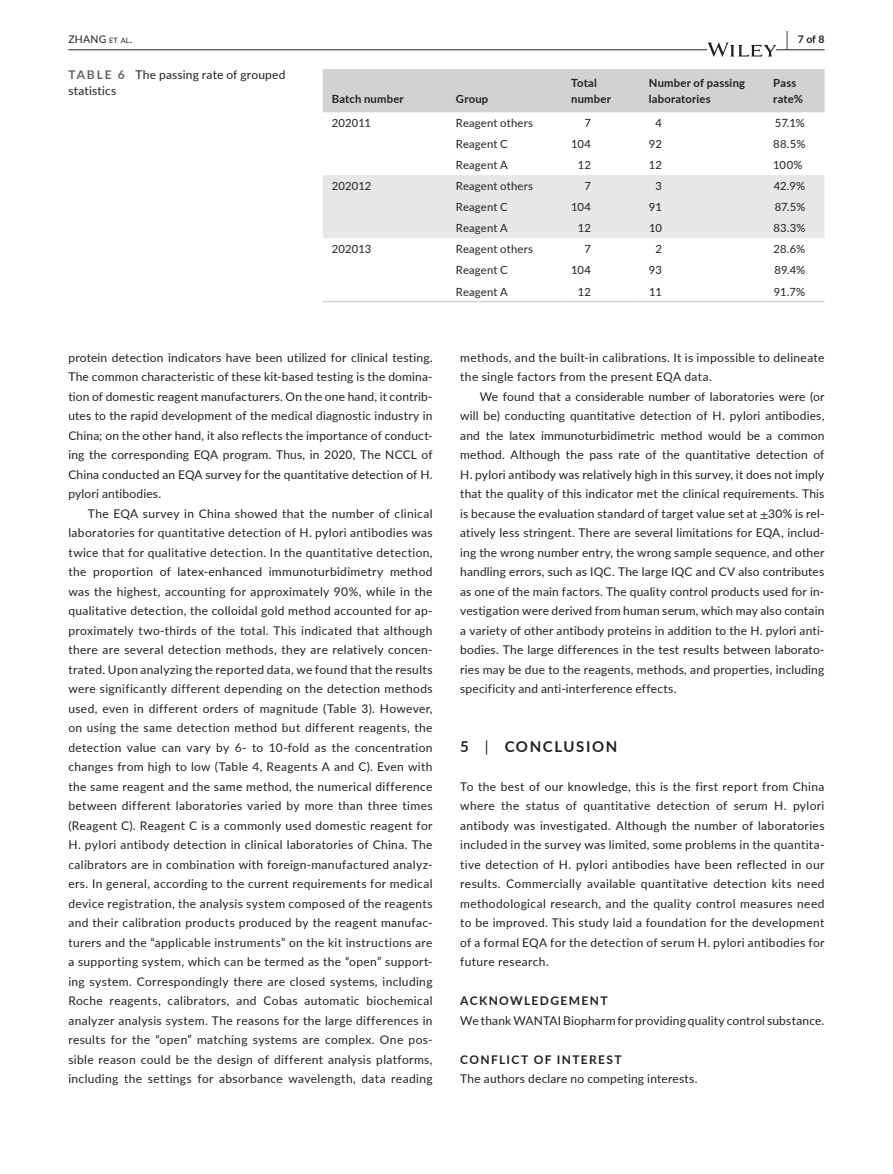
<style>
.page{position:relative;width:893px;height:1174px;background:#fff}
.page>*{position:absolute;margin:0;border:0;box-sizing:border-box;transform-origin:0 0}
.t1{font:700 15px "Lato";letter-spacing:.11em;color:#231f20}
.t2{font:12px/19.5px "Lato";letter-spacing:.02em;color:#231f20;text-align:justify}
.t3{font:700 12px "Lato";letter-spacing:.115em;color:#231f20}
.t4{font:11.25px "Lato";letter-spacing:.01em;color:#231f20}
.t5{font:700 11.25px/15.8px "Lato";letter-spacing:.02em;color:#231f20}
.t6{font:10.5px "Lato";letter-spacing:.02em;color:#231f20}
.t7{font:700 10.5px "Lato";color:#231f20}
.s1{font-size:7.35px}
.s2{font-size:19.5px}
.s3{font-weight:700;color:#636366}
.s4{font-family:"STIX"}
.s5{font-weight:400}
</style>
<div class="page">
<hr style="left:68px;top:49px;width:756px;height:1px;background:#231f20">
<svg style="left:707px;top:42px;width:69px;height:15px"></svg>
<div style="left:323px;top:69px;width:501px;height:43px;background:#d1d2d4"></div>
<div style="left:323px;top:175px;width:501px;height:63px;background:#e6e7e9"></div>
<hr style="left:323px;top:301px;width:124px;height:1px;background:#d1d2d4">
<hr style="left:447px;top:301px;width:115px;height:1px;background:#d1d2d4">
<hr style="left:562px;top:301px;width:78px;height:1px;background:#d1d2d4">
<hr style="left:640px;top:301px;width:124px;height:1px;background:#d1d2d4">
<hr style="left:764px;top:301px;width:60px;height:1px;background:#d1d2d4">
<p class="t6" style="left:68px;top:31px;width:65px">ZHANG <span class="s1">et al</span>.</p>
<p class="t7" style="left:786px;top:31px;width:40px"><span class="s2">|</span> 7 of 8</p>
<p class="t2" style="left:68px;top:66px;width:219px;line-height:16.5px"><span class="s3">TABLE 6</span> The passing rate of grouped statistics</p>
<p class="t5" style="left:332px;top:91px;width:74px">Batch number</p>
<p class="t5" style="left:456px;top:91px;width:34px">Group</p>
<p class="t5" style="left:571px;top:75px;width:41px">Total number</p>
<p class="t5" style="left:649px;top:75px;width:98px">Number of passing laboratories</p>
<p class="t5" style="left:773px;top:75px;width:31px">Pass rate%</p>
<p class="t4" style="left:332px;top:115px;width:41px">202011</p>
<p class="t4" style="left:456px;top:115px;width:79px">Reagent others</p>
<p class="t4" style="left:584px;top:115px;width:8px">7</p>
<p class="t4" style="left:655px;top:115px;width:8px">4</p>
<p class="t4" style="left:775px;top:115px;width:32px">57.1%</p>
<p class="t4" style="left:456px;top:136px;width:53px">Reagent C</p>
<p class="t4" style="left:571px;top:136px;width:21px">104</p>
<p class="t4" style="left:649px;top:136px;width:15px">92</p>
<p class="t4" style="left:773px;top:136px;width:34px">88.5%</p>
<p class="t4" style="left:456px;top:157px;width:54px">Reagent A</p>
<p class="t4" style="left:578px;top:157px;width:15px">12</p>
<p class="t4" style="left:649px;top:157px;width:15px">12</p>
<p class="t4" style="left:773px;top:157px;width:31px">100%</p>
<p class="t4" style="left:332px;top:178px;width:41px">202012</p>
<p class="t4" style="left:456px;top:178px;width:79px">Reagent others</p>
<p class="t4" style="left:584px;top:178px;width:8px">7</p>
<p class="t4" style="left:655px;top:178px;width:8px">3</p>
<p class="t4" style="left:774px;top:178px;width:33px">42.9%</p>
<p class="t4" style="left:456px;top:199px;width:53px">Reagent C</p>
<p class="t4" style="left:571px;top:199px;width:21px">104</p>
<p class="t4" style="left:649px;top:199px;width:15px">91</p>
<p class="t4" style="left:775px;top:199px;width:32px">87.5%</p>
<p class="t4" style="left:456px;top:220px;width:54px">Reagent A</p>
<p class="t4" style="left:578px;top:220px;width:15px">12</p>
<p class="t4" style="left:649px;top:220px;width:14px">10</p>
<p class="t4" style="left:773px;top:220px;width:34px">83.3%</p>
<p class="t4" style="left:332px;top:241px;width:41px">202013</p>
<p class="t4" style="left:456px;top:241px;width:79px">Reagent others</p>
<p class="t4" style="left:584px;top:241px;width:8px">7</p>
<p class="t4" style="left:655px;top:241px;width:8px">2</p>
<p class="t4" style="left:774px;top:241px;width:33px">28.6%</p>
<p class="t4" style="left:456px;top:262px;width:53px">Reagent C</p>
<p class="t4" style="left:571px;top:262px;width:21px">104</p>
<p class="t4" style="left:649px;top:262px;width:15px">93</p>
<p class="t4" style="left:774px;top:262px;width:32px">89.4%</p>
<p class="t4" style="left:456px;top:283px;width:54px">Reagent A</p>
<p class="t4" style="left:578px;top:283px;width:15px">12</p>
<p class="t4" style="left:649px;top:283px;width:14px">11</p>
<p class="t4" style="left:774px;top:283px;width:33px">91.7%</p>
<p class="t2" style="left:68px;top:347px;width:366px">protein detection indicators have been utilized for clinical testing.<br>The common characteristic of these kit-based testing is the domina&shy;tion of domestic reagent manufacturers. On the one hand, it contrib&shy;utes to the rapid development of the medical diagnostic industry in China; on the other hand, it also reflects the importance of conduct&shy;ing the corresponding EQA program. Thus, in 2020, The NCCL of China conducted an EQA survey for the quantitative detection of H. pylori antibodies.</p>
<p class="t2" style="left:68px;top:503px;width:366px;text-indent:20px">The EQA survey in China showed that the number of clinical laboratories for quantitative detection of H. pylori antibodies was twice that for qualitative detection. In the quantitative detection, the proportion of latex-enhanced immunoturbidimetry method was the highest, accounting for approximately 90%, while in the qualitative detection, the colloidal gold method accounted for ap&shy;proximately two-thirds of the total. This indicated that although there are several detection methods, they are relatively concen&shy;trated. Upon analyzing the reported data, we found that the results were significantly different depending on the detection methods used, even in different orders of magnitude (Table 3). However, on using the same detection method but different reagents, the detection value can vary by 6- to 10-fold as the concentration changes from high to low (Table 4, Reagents A and C). Even with the same reagent and the same method, the numerical difference between different laboratories varied by more than three times (Reagent C). Reagent C is a commonly used domestic reagent for H. pylori antibody detection in clinical laboratories of China. The calibrators are in combination with foreign-manufactured analyz&shy;ers. In general, according to the current requirements for medical device registration, the analysis system composed of the reagents and their calibration products produced by the reagent manufac&shy;turers and the “applicable instruments” on the kit instructions are a supporting system, which can be termed as the “open” support&shy;ing system. Correspondingly there are closed systems, including Roche reagents, calibrators, and Cobas automatic biochemical analyzer analysis system. The reasons for the large differences in results for the “open” matching systems are complex. One pos&shy;sible reason could be the design of different analysis platforms, including the settings for absorbance wavelength, data reading</p>
<p class="t2" style="left:460px;top:347px;width:366px">methods, and the built-in calibrations. It is impossible to delineate the single factors from the present EQA data.</p>
<p class="t2" style="left:460px;top:386px;width:366px;text-indent:20px">We found that a considerable number of laboratories were (or will be) conducting quantitative detection of H. pylori antibodies, and the latex immunoturbidimetric method would be a common method. Although the pass rate of the quantitative detection of H. pylori antibody was relatively high in this survey, it does not imply that the quality of this indicator met the clinical requirements. This is because the evaluation standard of target value set at <span class="s4">±</span>30% is rel&shy;atively less stringent. There are several limitations for EQA, includ&shy;ing the wrong number entry, the wrong sample sequence, and other handling errors, such as IQC. The large IQC and CV also contributes as one of the main factors. The quality control products used for in&shy;vestigation were derived from human serum, which may also contain a variety of other antibody proteins in addition to the H. pylori anti&shy;bodies. The large differences in the test results between laborato&shy;ries may be due to the reagents, methods, and properties, including specificity and anti-interference effects.</p>
<p class="t1" style="left:460px;top:735px;width:159px">5 <span class="s5">|</span> CONCLUSION</p>
<p class="t2" style="left:460px;top:776px;width:366px">To the best of our knowledge, this is the first report from China where the status of quantitative detection of serum H. pylori antibody was investigated. Although the number of laboratories included in the survey was limited, some problems in the quantita&shy;tive detection of H. pylori antibodies have been reflected in our results. Commercially available quantitative detection kits need methodological research, and the quality control measures need to be improved. This study laid a foundation for the development of a formal EQA for the detection of serum H. pylori antibodies for future research.</p>
<p class="t3" style="left:460px;top:992px;width:149px">ACKNOWLEDGEMENT</p>
<p class="t2" style="left:460px;top:1010px;width:366px">We thankWANTAI Biopharm for providing quality control substance.</p>
<p class="t3" style="left:460px;top:1050px;width:163px">CONFLICT OF INTEREST</p>
<p class="t2" style="left:460px;top:1068px;width:239px">The authors declare no competing interests.</p>
</div>
